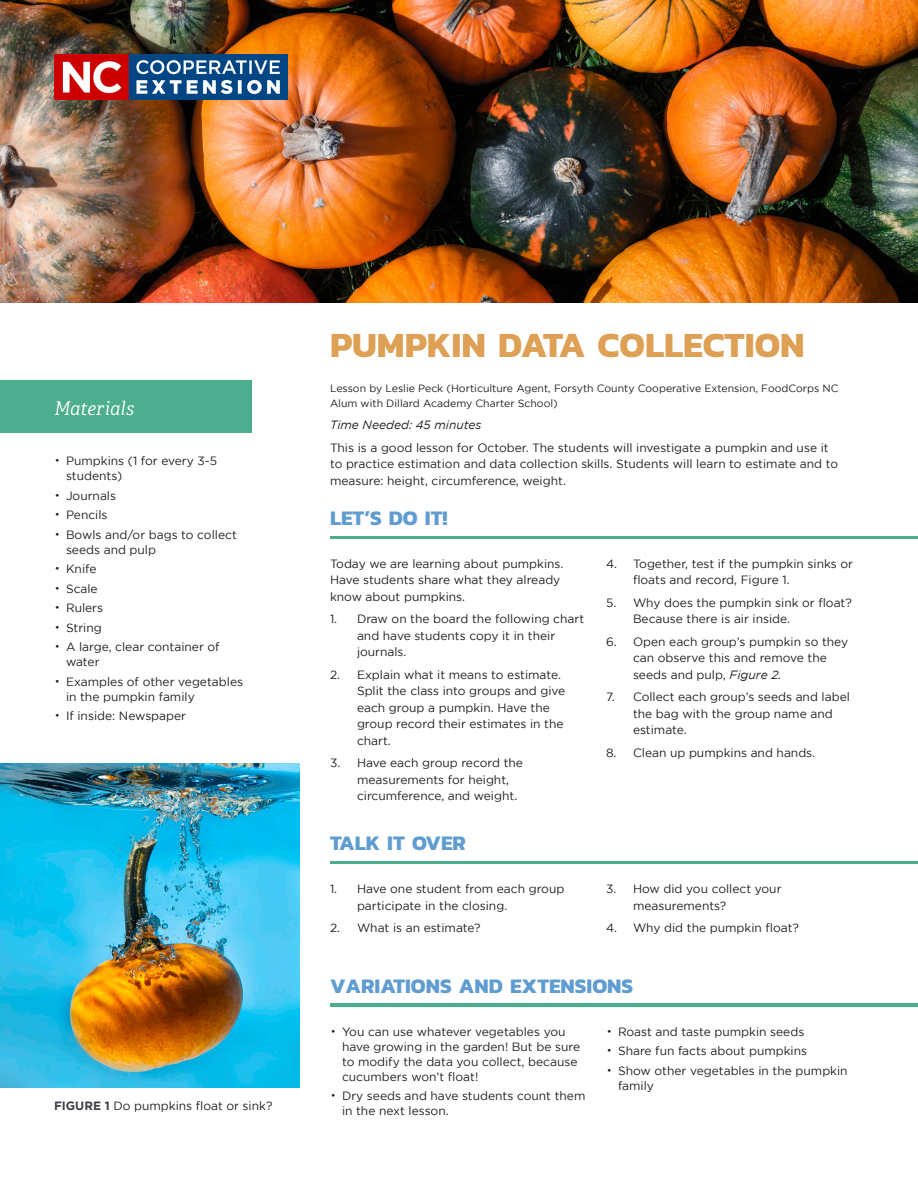
<style>
.page{position:relative;width:918px;height:1188px;background:#fff}
.page>*{position:absolute;margin:0;border:0;box-sizing:border-box;transform-origin:0 0}
.H1_-_Chapter_Title{font:700 36px "Kanit";color:#dea055}
.H1_-_Section_title{font:700 21px "Kanit";color:#5f9cd0}
.H1_-_Section_title-2{font:italic 18.9px "Adelle Condensed Lt";letter-spacing:.01em;color:#fff;scale:1.11 1}
.body_-_no_indent{font:12px/16.5px "Gotham";color:#231f20}
.captions{font:12px "Gotham";color:#231f20}
.body_-_no_indent-2{font:italic 12px "Gotham";color:#231f20}
.body_-_no_indent-3{font:10.5px/15px "Gotham";color:#231f20}
.s1{font-weight:700;color:#403c48}
.s2{font-style:italic}
</style>
<div class="page">
<hr style="left:330px;top:536px;width:588px;height:3px;background:#4dae8f">
<div style="left:0;top:381px;width:252px;height:52px;background:#4dae8f"></div>
<img style="left:0;top:764px;width:300px;height:324px">
<img style="left:0;top:0;width:918px;height:302px">
<hr style="left:330px;top:861px;width:588px;height:3px;background:#4dae8f">
<hr style="left:330px;top:1003px;width:588px;height:3px;background:#4dae8f">
<img style="left:54px;top:54px;width:233px;height:46px">
<p class="H1_-_Section_title-2" style="left:54px;top:394px;width:74px">Materials</p>
<p class="body_-_no_indent" style="left:66px;top:453px;width:153px;line-height:15px;text-indent:-10px"><sup>•</sup> Pumpkins (1 for every 3-5 students)</p>
<p class="body_-_no_indent" style="left:56px;top:487px;width:62px"><sup>•</sup> Journals</p>
<p class="body_-_no_indent" style="left:56px;top:506px;width:54px"><sup>•</sup> Pencils</p>
<p class="body_-_no_indent" style="left:66px;top:527px;width:172px;line-height:15px;text-indent:-10px"><sup>•</sup> Bowls and/or bags to collect seeds and pulp</p>
<p class="body_-_no_indent" style="left:56px;top:560px;width:43px"><sup>•</sup> Knife</p>
<p class="body_-_no_indent" style="left:56px;top:580px;width:44px"><sup>•</sup> Scale</p>
<p class="body_-_no_indent" style="left:56px;top:599px;width:49px"><sup>•</sup> Rulers</p>
<p class="body_-_no_indent" style="left:56px;top:619px;width:48px"><sup>•</sup> String</p>
<p class="body_-_no_indent" style="left:66px;top:639px;width:155px;line-height:15px;text-indent:-10px"><sup>•</sup> A large, clear container of water</p>
<p class="body_-_no_indent" style="left:66px;top:674px;width:179px;line-height:15px;text-indent:-10px"><sup>•</sup> Examples of other vegetables in the pumpkin family</p>
<p class="body_-_no_indent" style="left:56px;top:707px;width:132px"><sup>•</sup> If inside: Newspaper</p>
<p class="captions" style="left:54px;top:1099px;width:220px"><span class="s1">FIGURE 1</span> Do pumpkins float or sink?</p>
<p class="H1_-_Chapter_Title" style="left:330px;top:317px;width:476px">PUMPKIN DATA COLLECTION</p>
<p class="body_-_no_indent-3" style="left:330px;top:380px;width:510px">Lesson by Leslie Peck (Horticulture Agent, Forsyth County Cooperative Extension, FoodCorps NC<br>Alum with Dillard Academy Charter School)</p>
<p class="body_-_no_indent-2" style="left:330px;top:418px;width:153px">Time Needed: 45 minutes</p>
<p class="body_-_no_indent" style="left:330px;top:439px;width:510px">This is a good lesson for October. The students will investigate a pumpkin and use it to practice estimation and data collection skills. Students will learn to estimate and to measure: height, circumference, weight.</p>
<p class="H1_-_Section_title" style="left:330px;top:501px;width:119px">LET’S DO IT!</p>
<p class="body_-_no_indent" style="left:330px;top:555px;width:235px">Today we are learning about pumpkins.<br>Have students share what they already know about pumpkins.</p>
<p class="body_-_no_indent" style="left:357px;top:611px;width:229px;text-indent:-27px">1. Draw on the board the following chart and have students copy it in their journals.</p>
<p class="body_-_no_indent" style="left:357px;top:666px;width:210px;text-indent:-27px">2. Explain what it means to estimate.<br>Split the class into groups and give each group a pumpkin. Have the group record their estimates in the chart.</p>
<p class="body_-_no_indent" style="left:357px;top:755px;width:168px;text-indent:-27px">3. Have each group record the measurements for height, circumference, and weight.</p>
<p class="H1_-_Section_title" style="left:330px;top:827px;width:137px">TALK IT OVER</p>
<p class="body_-_no_indent" style="left:357px;top:881px;width:209px;text-indent:-27px">1. Have one student from each group participate in the closing.</p>
<p class="body_-_no_indent" style="left:330px;top:920px;width:152px">2. What is an estimate?</p>
<p class="body_-_no_indent" style="left:633px;top:555px;width:222px;text-indent:-27px">4. Together, test if the pumpkin sinks or floats and record, Figure 1.</p>
<p class="body_-_no_indent" style="left:633px;top:594px;width:220px;text-indent:-27px">5. Why does the pumpkin sink or float?<br>Because there is air inside.</p>
<p class="body_-_no_indent" style="left:633px;top:633px;width:217px;text-indent:-27px">6. Open each group’s pumpkin so they can observe this and remove the seeds and pulp, <span class="s2">Figure 2.</span></p>
<p class="body_-_no_indent" style="left:633px;top:689px;width:218px;text-indent:-27px">7. Collect each group’s seeds and label the bag with the group name and estimate.</p>
<p class="body_-_no_indent" style="left:606px;top:744px;width:211px">8. Clean up pumpkins and hands.</p>
<p class="body_-_no_indent" style="left:633px;top:881px;width:150px;text-indent:-27px">3. How did you collect your measurements?</p>
<p class="body_-_no_indent" style="left:606px;top:920px;width:195px">4. Why did the pumpkin float?</p>
<p class="H1_-_Section_title" style="left:330px;top:969px;width:305px">VARIATIONS AND EXTENSIONS</p>
<p class="body_-_no_indent" style="left:342px;top:1024px;width:240px;line-height:15px;text-indent:-10px"><sup>•</sup> You can use whatever vegetables you have growing in the garden! But be sure to modify the data you collect, because cucumbers won’t float!</p>
<p class="body_-_no_indent" style="left:342px;top:1088px;width:245px;line-height:15px;text-indent:-10px"><sup>•</sup> Dry seeds and have students count them in the next lesson.</p>
<p class="body_-_no_indent" style="left:608px;top:1023px;width:198px"><sup>•</sup> Roast and taste pumpkin seeds</p>
<p class="body_-_no_indent" style="left:608px;top:1042px;width:201px"><sup>•</sup> Share fun facts about pumpkins</p>
<p class="body_-_no_indent" style="left:618px;top:1063px;width:231px;line-height:15px;text-indent:-10px"><sup>•</sup> Show other vegetables in the pumpkin family</p>
</div>
